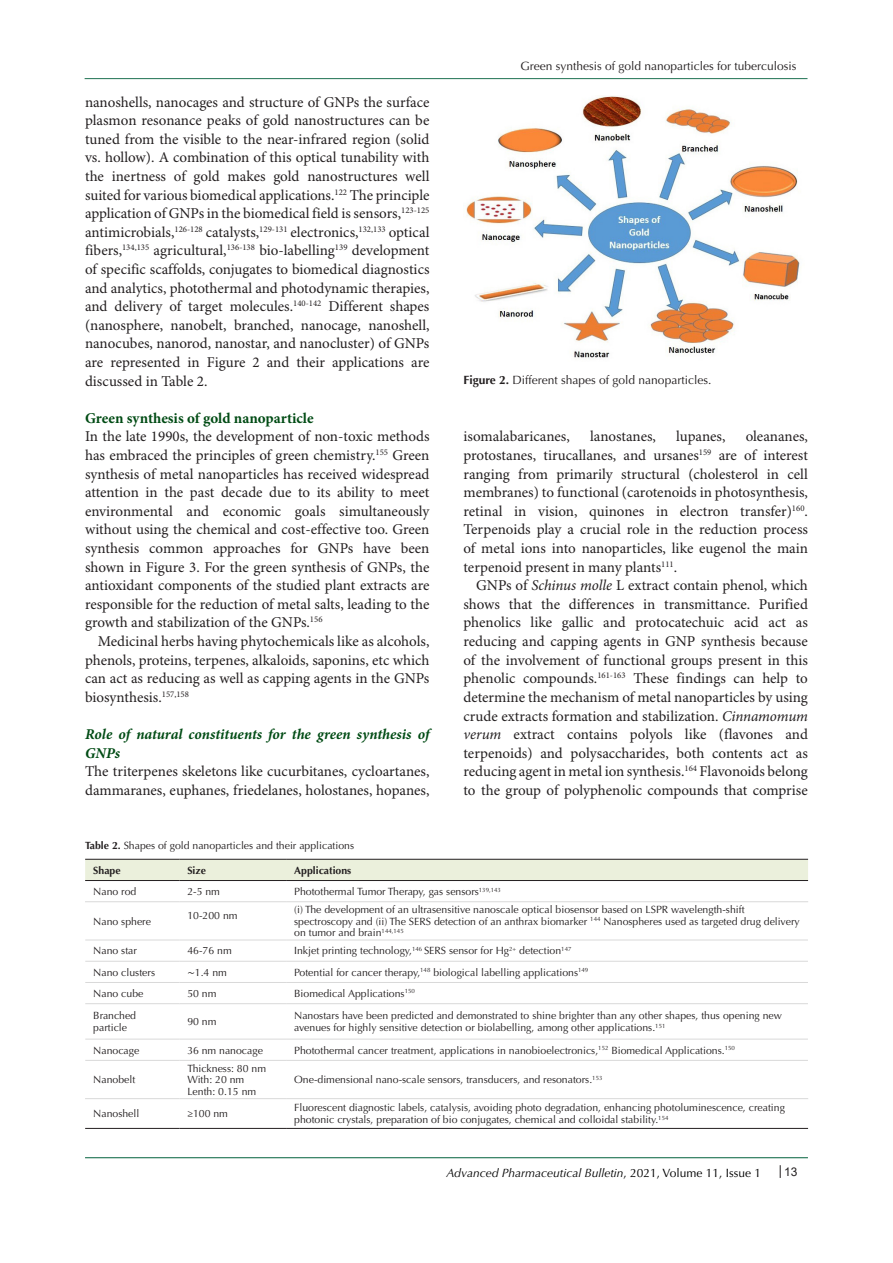
<style>
.page{position:relative;width:893px;height:1263px;background:#fff}
.page>*{position:absolute;margin:0;border:0;box-sizing:border-box;transform-origin:0 0}
.t1{font:15px/18.6px "Minion Pro";letter-spacing:-.005em;color:#231f20;text-align:justify}
.t2{font:italic 700 15px/18.6px "Minion Pro";letter-spacing:-.005em;color:#004b14}
.List_Paragraph{font:700 15px "Minion Pro";color:#004b14}
.t3{font:12px "Optima LT Std";color:#231f20}
.t4{font:italic 12px "Optima LT Std";color:#000}
.t5{font:12px "Arial";color:#231f20}
.t6{font:10.5px/11.6px "Optima LT Std";color:#231f20}
.t7{font:700 10.5px "Optima LT Std";color:#231f20}
.s1{font-weight:700}
.s2{font-style:italic}
.s3{font-family:"Cambria Math"}
.s4{font-style:normal}
</style>
<div class="page">
<svg style="left:780px;top:1165px;width:1px;height:13px"></svg>
<hr style="left:85px;top:1157px;width:723px;height:1px;background:#1e7252">
<hr style="left:85px;top:78px;width:722px;height:1px;background:#1e7252">
<img style="left:463px;top:96px;width:337px;height:263px">
<div style="left:85px;top:860px;width:723px;height:20px;background:#ebf0dc"></div>
<hr style="left:85px;top:859px;width:94px;height:1px;background:#231f20">
<hr style="left:179px;top:859px;width:107px;height:1px;background:#231f20">
<hr style="left:286px;top:859px;width:522px;height:1px;background:#231f20">
<hr style="left:85px;top:880px;width:94px;height:1px;background:#231f20">
<hr style="left:179px;top:880px;width:107px;height:1px;background:#231f20">
<hr style="left:286px;top:880px;width:522px;height:1px;background:#231f20">
<hr style="left:85px;top:1128px;width:94px;height:1px;background:#231f20">
<hr style="left:179px;top:1128px;width:107px;height:1px;background:#231f20">
<hr style="left:286px;top:1128px;width:522px;height:1px;background:#231f20">
<hr style="left:85px;top:901px;width:94px;height:1px;background:#d9d9d9">
<hr style="left:179px;top:901px;width:107px;height:1px;background:#d9d9d9">
<hr style="left:286px;top:901px;width:522px;height:1px;background:#d9d9d9">
<hr style="left:85px;top:940px;width:94px;height:1px;background:#d9d9d9">
<hr style="left:179px;top:940px;width:107px;height:1px;background:#d9d9d9">
<hr style="left:286px;top:940px;width:522px;height:1px;background:#d9d9d9">
<hr style="left:85px;top:961px;width:94px;height:1px;background:#d9d9d9">
<hr style="left:179px;top:961px;width:107px;height:1px;background:#d9d9d9">
<hr style="left:286px;top:961px;width:522px;height:1px;background:#d9d9d9">
<hr style="left:85px;top:982px;width:94px;height:1px;background:#d9d9d9">
<hr style="left:179px;top:982px;width:107px;height:1px;background:#d9d9d9">
<hr style="left:286px;top:982px;width:522px;height:1px;background:#d9d9d9">
<hr style="left:85px;top:1003px;width:94px;height:1px;background:#d9d9d9">
<hr style="left:179px;top:1003px;width:107px;height:1px;background:#d9d9d9">
<hr style="left:286px;top:1003px;width:522px;height:1px;background:#d9d9d9">
<hr style="left:85px;top:1039px;width:94px;height:1px;background:#d9d9d9">
<hr style="left:179px;top:1039px;width:107px;height:1px;background:#d9d9d9">
<hr style="left:286px;top:1039px;width:522px;height:1px;background:#d9d9d9">
<hr style="left:85px;top:1060px;width:94px;height:1px;background:#d9d9d9">
<hr style="left:179px;top:1060px;width:107px;height:1px;background:#d9d9d9">
<hr style="left:286px;top:1060px;width:522px;height:1px;background:#d9d9d9">
<hr style="left:85px;top:1098px;width:94px;height:1px;background:#d9d9d9">
<hr style="left:179px;top:1098px;width:107px;height:1px;background:#d9d9d9">
<hr style="left:286px;top:1098px;width:522px;height:1px;background:#d9d9d9">
<p class="t1" style="left:85px;top:93px;width:346px">nanoshells, nanocages and structure of GNPs the surface plasmon resonance peaks of gold nanostructures can be tuned from the visible to the near-infrared region (solid vs. hollow). A combination of this optical tunability with the inertness of gold makes gold nanostructures well suited for various biomedical applications.<sup>122</sup> The principle application of GNPs in the biomedical field is sensors,<sup>123-125 </sup>antimicrobials,<sup>126-128</sup> catalysts,<sup>129-131</sup> electronics,<sup>132,133</sup> optical fibers,<sup>134,135</sup> agricultural,<sup>136-138</sup> bio-labelling<sup>139</sup> development of specific scaffolds, conjugates to biomedical diagnostics and analytics, photothermal and photodynamic therapies, and delivery of target molecules.<sup>140-142</sup> Different shapes (nanosphere, nanobelt, branched, nanocage, nanoshell, nanocubes, nanorod, nanostar, and nanocluster) of GNPs are represented in Figure 2 and their applications are discussed in Table 2.</p>
<p class="List_Paragraph" style="left:85px;top:407px;width:230px">Green synthesis of gold nanoparticle</p>
<p class="t1" style="left:85px;top:428px;width:346px">In the late 1990s, the development of non-toxic methods has embraced the principles of green chemistry.<sup>155</sup> Green synthesis of metal nanoparticles has received widespread attention in the past decade due to its ability to meet environmental and economic goals simultaneously without using the chemical and cost-effective too. Green synthesis common approaches for GNPs have been shown in Figure 3. For the green synthesis of GNPs, the antioxidant components of the studied plant extracts are responsible for the reduction of metal salts, leading to the growth and stabilization of the GNPs.<sup>156</sup></p>
<p class="t1" style="left:85px;top:632px;width:346px;text-indent:13px">Medicinal herbs having phytochemicals like as alcohols, phenols, proteins, terpenes, alkaloids, saponins, etc which can act as reducing as well as capping agents in the GNPs biosynthesis.<sup>157,158</sup></p>
<p class="t2" style="left:85px;top:725px;width:346px">Role of natural constituents for the green synthesis of<br>GNPs</p>
<p class="t1" style="left:85px;top:763px;width:346px">The triterpenes skeletons like cucurbitanes, cycloartanes, dammaranes, euphanes, friedelanes, holostanes, hopanes,</p>
<p class="t3" style="left:520px;top:59px;width:277px">Green synthesis of gold nanoparticles for tuberculosis</p>
<p class="t3" style="left:463px;top:373px;width:249px"><span class="s1">Figure 2.</span> Different shapes of gold nanoparticles.</p>
<p class="t1" style="left:463px;top:428px;width:346px;text-indent:282px">oleananes, protostanes, tirucallanes, and ursanes<sup>159</sup> are of interest ranging from primarily structural (cholesterol in cell membranes) to functional (carotenoids in photosynthesis, retinal in vision, quinones in electron transfer)<sup>160</sup>.<br>Terpenoids play a crucial role in the reduction process of metal ions into nanoparticles, like eugenol the main terpenoid present in many plants<sup>111</sup>.</p>
<p class="t1" style="left:463px;top:577px;width:346px;text-indent:13px">GNPs of <span class="s2">Schinus molle</span> L extract contain phenol, which shows that the differences in transmittance. Purified phenolics like gallic and protocatechuic acid act as reducing and capping agents in GNP synthesis because of the involvement of functional groups present in this phenolic compounds.<sup>161-163</sup> These findings can help to determine the mechanism of metal nanoparticles by using crude extracts formation and stabilization. <span class="s2">Cinnamomum verum</span> extract contains polyols like (flavones and terpenoids) and polysaccharides, both contents act as reducing agent in metal ion synthesis.<sup>164</sup> Flavonoids belong to the group of polyphenolic compounds that comprise</p>
<p class="t1" style="left:463px;top:428px;width:108px">isomalabaricanes,</p>
<p class="t1" style="left:590px;top:428px;width:68px">lanostanes,</p>
<p class="t1" style="left:676px;top:428px;width:51px">lupanes,</p>
<p class="t6" style="left:85px;top:839px;width:271px"><span class="s1">Table 2.</span> Shapes of gold nanoparticles and their applications</p>
<p class="t7" style="left:93px;top:864px;width:29px">Shape</p>
<p class="t7" style="left:187px;top:864px;width:20px">Size</p>
<p class="t7" style="left:294px;top:864px;width:59px">Applications</p>
<p class="t6" style="left:93px;top:886px;width:45px">Nano rod</p>
<p class="t6" style="left:187px;top:886px;width:34px">2-5 nm</p>
<p class="t6" style="left:294px;top:886px;width:208px">Photothermal Tumor Therapy, gas sensors<sup>139,143</sup></p>
<p class="t6" style="left:93px;top:915px;width:59px">Nano sphere</p>
<p class="t6" style="left:187px;top:910px;width:52px">10-200 nm</p>
<p class="t6" style="left:294px;top:904px;width:507px">(i) The development of an ultrasensitive nanoscale optical biosensor based on LSPR wavelength-shift spectroscopy and (ii) The SERS detection of an anthrax biomarker <sup>144</sup> Nanospheres used as targeted drug delivery on tumor and brain<sup>144,145</sup></p>
<p class="t6" style="left:93px;top:945px;width:45px">Nano star</p>
<p class="t6" style="left:187px;top:945px;width:46px">46-76 nm</p>
<p class="t6" style="left:294px;top:945px;width:279px">Inkjet printing technology,<sup>146</sup> SERS sensor for Hg<sup>2+</sup> detection<sup>147</sup></p>
<p class="t6" style="left:93px;top:966px;width:63px">Nano clusters</p>
<p class="t6" style="left:187px;top:967px;width:41px"><span class="s3">∼</span>1.4 nm</p>
<p class="t6" style="left:294px;top:966px;width:296px">Potential for cancer therapy,<sup>148</sup> biological labelling applications<sup>149</sup></p>
<p class="t6" style="left:93px;top:988px;width:52px">Nano cube</p>
<p class="t6" style="left:187px;top:988px;width:31px">50 nm</p>
<p class="t6" style="left:294px;top:988px;width:122px">Biomedical Applications<sup>150</sup></p>
<p class="t6" style="left:93px;top:1010px;width:44px">Branched particle</p>
<p class="t6" style="left:187px;top:1016px;width:31px">90 nm</p>
<p class="t6" style="left:294px;top:1010px;width:489px">Nanostars have been predicted and demonstrated to shine brighter than any other shapes, thus opening new avenues for highly sensitive detection or biolabelling, among other applications.<sup>151</sup></p>
<p class="t6" style="left:93px;top:1044px;width:48px">Nanocage</p>
<p class="t6" style="left:187px;top:1044px;width:77px">36 nm nanocage</p>
<p class="t6" style="left:294px;top:1044px;width:442px">Photothermal cancer treatment, applications in nanobioelectronics,<sup>152</sup> Biomedical Applications.<sup>150</sup></p>
<p class="t6" style="left:93px;top:1074px;width:44px">Nanobelt</p>
<p class="t6" style="left:187px;top:1062px;width:80px">Thickness: 80 nm</p>
<p class="t6" style="left:187px;top:1074px;width:59px">With: 20 nm</p>
<p class="t6" style="left:187px;top:1086px;width:70px">Lenth: 0.15 nm</p>
<p class="t6" style="left:294px;top:1074px;width:310px">One-dimensional nano-scale sensors, transducers, and resonators.<sup>153</sup></p>
<p class="t6" style="left:93px;top:1108px;width:48px">Nanoshell</p>
<p class="t6" style="left:187px;top:1108px;width:42px">≥100 nm</p>
<p class="t6" style="left:294px;top:1102px;width:492px">Fluorescent diagnostic labels, catalysis, avoiding photo degradation, enhancing photoluminescence, creating photonic crystals, preparation of bio conjugates, chemical and colloidal stability.<sup>154</sup></p>
<p class="t4" style="left:446px;top:1165px;width:316px">Advanced Pharmaceutical Bulletin<span class="s4">, 2021, Volume 11, Issue 1</span></p>
<p class="t5" style="left:784px;top:1164px;width:15px">13</p>
</div>
